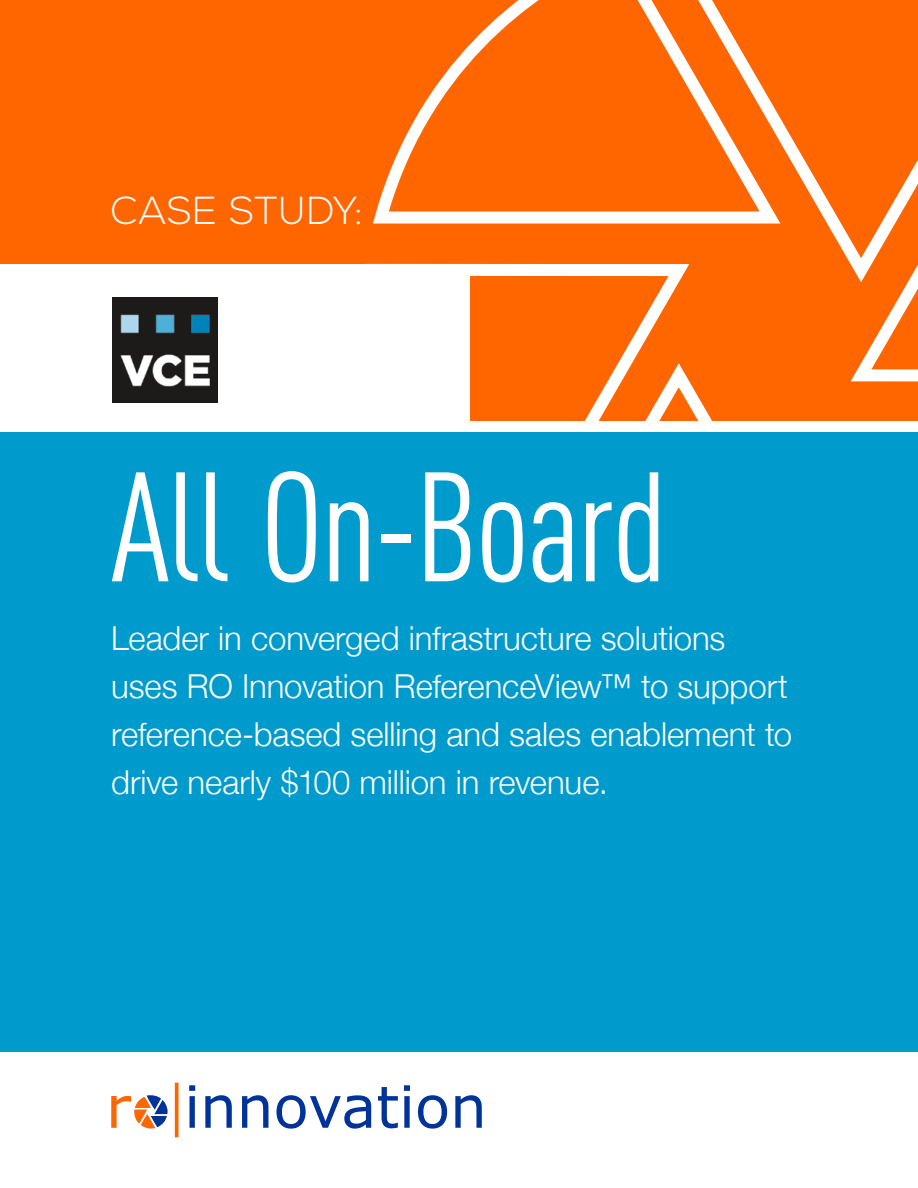
<style>
.page{position:relative;width:918px;height:1188px;background:#fff}
.page>*{position:absolute;margin:0;border:0;box-sizing:border-box;transform-origin:0 0}
.t1{font:condensed 153px "DIN Pro";letter-spacing:-.015em;color:#fff}
.t2{font:300 39px "Nexa";letter-spacing:.025em;color:#fff}
.t3{font:300 33px/48px "Helvetica Neue";letter-spacing:-.005em;color:#fff}
</style>
<div class="page">
<div style="left:0;top:0;width:529px;height:264px;background:#f60"></div>
<div style="left:0;top:432px;width:918px;height:620px;background:#009bcd"></div>
<svg style="left:373px;top:0;width:275px;height:224px"></svg>
<svg style="left:648px;top:0;width:270px;height:19px;background:#ff7215"></svg>
<svg style="left:509px;top:19px;width:409px;height:402px;background:#ff7519"></svg>
<svg style="left:365px;top:254px;width:330px;height:167px"></svg>
<svg style="left:111px;top:1095px;width:57px;height:34px"></svg>
<svg style="left:175px;top:1083px;width:4px;height:54px"></svg>
<svg style="left:189px;top:1085px;width:6px;height:43px"></svg>
<svg style="left:205px;top:1095px;width:27px;height:33px"></svg>
<svg style="left:242px;top:1095px;width:26px;height:33px"></svg>
<svg style="left:276px;top:1095px;width:95px;height:34px"></svg>
<svg style="left:378px;top:1087px;width:20px;height:41px"></svg>
<svg style="left:404px;top:1085px;width:6px;height:43px"></svg>
<svg style="left:418px;top:1095px;width:29px;height:34px"></svg>
<svg style="left:455px;top:1095px;width:27px;height:33px"></svg>
<img style="left:113px;top:297px;width:104px;height:105px">
<p class="t2" style="left:111px;top:188px;width:253px">CASE STUDY:</p>
<p class="t1" style="left:111px;top:439px;width:558px">All On-Board</p>
<p class="t3" style="left:111px;top:613px;width:682px">Leader in converged infrastructure solutions uses RO Innovation ReferenceView™ to support reference-based selling and sales enablement to drive nearly $100 million in revenue.</p>
</div>
